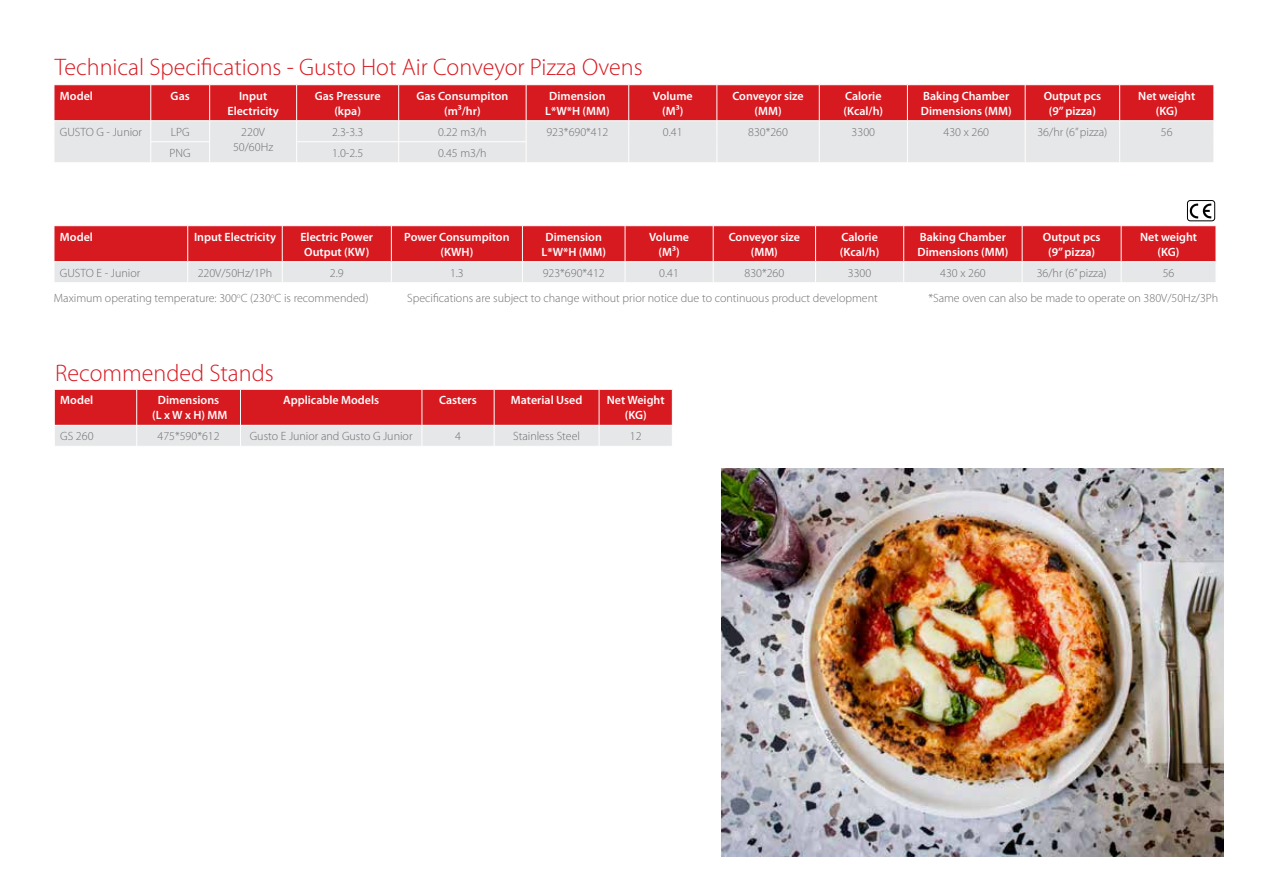
<style>
.page{position:relative;width:1263px;height:893px;background:#fff}
.page>*{position:absolute;margin:0;border:0;box-sizing:border-box;transform-origin:0 0}
.t1{font:300 24px "Myriad Pro";color:#d71920}
.t2{font:600 12px/15px "Myriad Pro";color:#fff;text-align:center}
.t3{font:300 12px/15px "Myriad Pro";color:#6d6e71;text-align:center}
</style>
<div class="page">
<svg style="left:54px;top:85px;width:1160px;height:77px;background:#df8b8e"></svg>
<svg style="left:54px;top:226px;width:1162px;height:56px;background:#dd676c"></svg>
<hr style="left:282px;top:261px;width:109px;height:1px;background:#fff">
<hr style="left:391px;top:261px;width:131px;height:1px;background:#fff">
<div style="left:1187px;top:200px;width:28px;height:21px;border:1px solid #000;border-radius:3px"></div>
<svg style="left:1189px;top:203px;width:22px;height:16px"></svg>
<img style="left:721px;top:469px;width:502px;height:387px">
<svg style="left:54px;top:389px;width:619px;height:57px;background:#de6b6f"></svg>
<h1 class="t1" style="left:55px;top:53px;width:589px">Technical Specifications - Gusto Hot Air Conveyor Pizza Ovens</h1>
<p class="t2" style="left:60px;top:88px;width:34px">Model</p>
<p class="t2" style="left:171px;top:88px;width:21px">Gas</p>
<p class="t2" style="left:227px;top:88px;width:53px">Input<br>Electricity</p>
<p class="t2" style="left:315px;top:88px;width:67px">Gas Pressure (kpa)</p>
<p class="t2" style="left:416px;top:88px;width:94px">Gas Consumpiton (m³/hr)</p>
<p class="t2" style="left:545px;top:88px;width:66px">Dimension<br>L*W*H (MM)</p>
<p class="t2" style="left:653px;top:88px;width:41px">Volume (M³)</p>
<p class="t2" style="left:732px;top:88px;width:73px">Conveyor size (MM)</p>
<p class="t2" style="left:843px;top:88px;width:41px;text-align:left">Calorie (Kcal/h)</p>
<p class="t2" style="left:921px;top:88px;width:92px;text-align:left">Baking Chamber<br>Dimensions (MM)</p>
<p class="t2" style="left:1044px;top:88px;width:59px">Output pcs (9” pizza)</p>
<p class="t2" style="left:1138px;top:88px;width:58px">Net weight (KG)</p>
<p class="t3" style="left:60px;top:124px;width:84px">GUSTO G - Junior</p>
<p class="t3" style="left:171px;top:124px;width:20px">LPG</p>
<p class="t3" style="left:233px;top:124px;width:42px">220V<br>50/60Hz</p>
<p class="t3" style="left:332px;top:124px;width:33px">2.3-3.3</p>
<p class="t3" style="left:438px;top:124px;width:50px">0.22 m3/h</p>
<p class="t3" style="left:546px;top:124px;width:64px">923*690*412</p>
<p class="t3" style="left:663px;top:124px;width:21px">0.41</p>
<p class="t3" style="left:748px;top:124px;width:41px">830*260</p>
<p class="t3" style="left:852px;top:124px;width:25px">3300</p>
<p class="t3" style="left:943px;top:124px;width:47px">430 x 260</p>
<p class="t3" style="left:1037px;top:124px;width:71px">36/hr (6” pizza)</p>
<p class="t3" style="left:1161px;top:124px;width:13px">56</p>
<p class="t3" style="left:170px;top:145px;width:23px">PNG</p>
<p class="t3" style="left:332px;top:145px;width:33px">1.0-2.5</p>
<p class="t3" style="left:438px;top:145px;width:50px">0.45 m3/h</p>
<p class="t2" style="left:60px;top:229px;width:34px">Model</p>
<p class="t2" style="left:194px;top:229px;width:83px">Input Electricity</p>
<p class="t2" style="left:300px;top:229px;width:74px">Electric Power<br>Output (KW)</p>
<p class="t2" style="left:404px;top:229px;width:107px">Power Consumpiton (KWH)</p>
<p class="t2" style="left:541px;top:229px;width:66px">Dimension<br>L*W*H (MM)</p>
<p class="t2" style="left:649px;top:229px;width:41px">Volume (M³)</p>
<p class="t2" style="left:729px;top:229px;width:73px">Conveyor size (MM)</p>
<p class="t2" style="left:840px;top:229px;width:41px;text-align:left">Calorie (Kcal/h)</p>
<p class="t2" style="left:917px;top:229px;width:92px;text-align:left">Baking Chamber<br>Dimensions (MM)</p>
<p class="t2" style="left:1043px;top:229px;width:59px">Output pcs (9” pizza)</p>
<p class="t2" style="left:1140px;top:229px;width:58px">Net weight (KG)</p>
<p class="t3" style="left:60px;top:265px;width:82px">GUSTO E - Junior</p>
<p class="t3" style="left:198px;top:265px;width:76px">220V/50Hz/1Ph</p>
<p class="t3" style="left:330px;top:265px;width:15px">2.9</p>
<p class="t3" style="left:450px;top:265px;width:15px">1.3</p>
<p class="t3" style="left:543px;top:265px;width:64px">923*690*412</p>
<p class="t3" style="left:659px;top:265px;width:21px">0.41</p>
<p class="t3" style="left:744px;top:265px;width:41px">830*260</p>
<p class="t3" style="left:848px;top:265px;width:25px">3300</p>
<p class="t3" style="left:940px;top:265px;width:47px">430 x 260</p>
<p class="t3" style="left:1037px;top:265px;width:71px">36/hr (6” pizza)</p>
<p class="t3" style="left:1163px;top:265px;width:13px">56</p>
<p class="t3" style="left:54px;top:291px;width:316px">Maximum operating temperature: 300<sup>o</sup>C (230<sup>o</sup>C is recommended)</p>
<p class="t3" style="left:407px;top:291px;width:472px">Specifications are subject to change without prior notice due to continuous product development</p>
<p class="t3" style="left:928px;top:291px;width:291px">*Same oven can also be made to operate on 380V/50Hz/3Ph</p>
<h1 class="t1" style="left:55px;top:359px;width:220px">Recommended Stands</h1>
<p class="t2" style="left:60px;top:392px;width:34px">Model</p>
<p class="t2" style="left:152px;top:392px;width:77px">Dimensions<br>(L x W x H) MM</p>
<p class="t2" style="left:283px;top:392px;width:98px">Applicable Models</p>
<p class="t2" style="left:439px;top:392px;width:39px">Casters</p>
<p class="t2" style="left:511px;top:392px;width:73px">Material Used</p>
<p class="t2" style="left:607px;top:392px;width:59px">Net Weight (KG)</p>
<p class="t3" style="left:60px;top:429px;width:35px">GS 260</p>
<p class="t3" style="left:158px;top:429px;width:64px">475*590*612</p>
<p class="t3" style="left:250px;top:429px;width:164px">Gusto E Junior and Gusto G Junior</p>
<p class="t3" style="left:455px;top:429px;width:7px">4</p>
<p class="t3" style="left:513px;top:429px;width:68px">Stainless Steel</p>
<p class="t3" style="left:630px;top:429px;width:13px">12</p>
</div>
